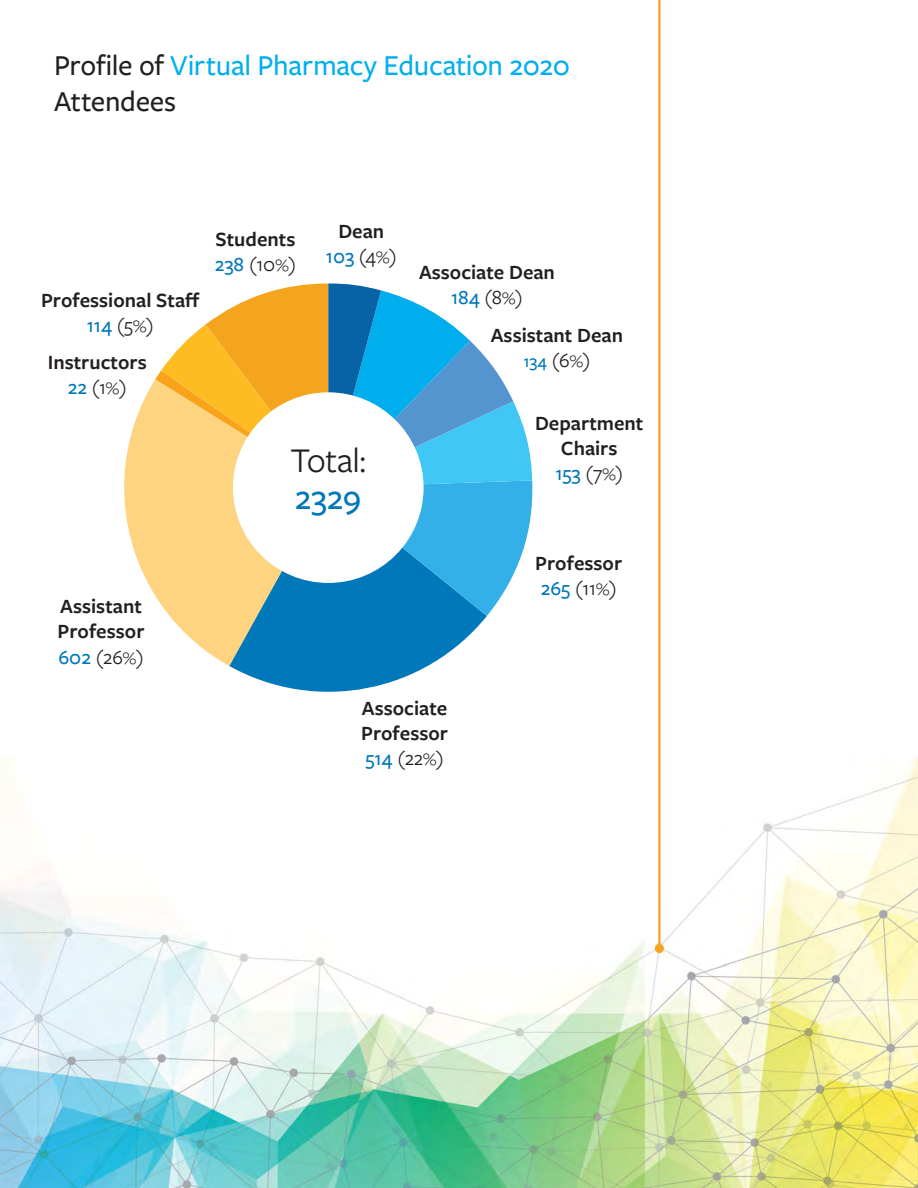
<style>
.page{position:relative;width:918px;height:1188px;background:#fff}
.page>*{position:absolute;margin:0;border:0;box-sizing:border-box;transform-origin:0 0}
.bodycopy-subhead{font:36px/37.5px "Freight Sans Pro";letter-spacing:-.015em;color:#231f20}
.bodycopy-subhead-2{font:500 30px/36px "Freight Sans Pro";letter-spacing:-.01em;color:#00aeef}
.t1{font:600 21px/25.2px "Freight Sans Pro";color:#231f20}
.t2{font:21px "Freight Sans Pro";color:#231f20}
.t3{font:500 21px "Freight Sans Pro";color:#0078b9}
.t4{font:500 18px "Freight Sans Pro";color:#0078b9}
.s1{color:#231f20}
.s2{font-weight:400;color:#231f20}
.s3{font-weight:400;font-size:18px;color:#231f20}
.s4{font-weight:500;color:#0078b9}
.s5{font-size:18px}
.s6{font-weight:400;font-size:21px;color:#231f20}
</style>
<div class="page">
<img style="left:0;top:756px;width:918px;height:432px">
<hr style="left:658px;top:0;width:3px;height:949px;background:#f9a31b">
<div style="left:655px;top:944px;width:9px;height:9px;background:#f9a31b;border-radius:50%"></div>
<svg style="left:124px;top:380px;width:105px;height:286px"></svg>
<svg style="left:229px;top:616px;width:258px;height:76px;fill:#0078b9"></svg>
<svg style="left:155px;top:283px;width:378px;height:333px"></svg>
<div style="left:233px;top:392px;width:191px;height:191px;background:#fff;border-radius:50%"></div>
<p class="bodycopy-subhead-2" style="left:54px;top:46px;width:518px"><span class="s1">Profile of</span> Virtual Pharmacy Education 2020<br><span class="s1">Attendees</span></p>
<p class="t1" style="left:41px;top:287px;width:160px">Professional Staff</p>
<p class="t3" style="left:87px;top:311px;width:69px">114 <span class="s2">(5</span><span class="s3">%</span><span class="s2">)</span></p>
<p class="t1" style="left:48px;top:349px;width:101px">Instructors</p>
<p class="t2" style="left:68px;top:374px;width:60px"><span class="s4">22</span> (1<span class="s5">%</span>)</p>
<p class="t1" style="left:58px;top:593px;width:88px">Assistant<br>Professor</p>
<p class="t2" style="left:58px;top:643px;width:87px"><span class="s4">602</span> (26<span class="s5">%</span>)</p>
<p class="t1" style="left:215px;top:225px;width:81px">Students</p>
<p class="t2" style="left:215px;top:250px;width:83px"><span class="s4">238</span> (10<span class="s5">%</span>)</p>
<p class="t1" style="left:338px;top:218px;width:47px">Dean</p>
<p class="t3" style="left:326px;top:242px;width:72px">103 <span class="s2">(4</span><span class="s3">%</span><span class="s2">)</span></p>
<p class="bodycopy-subhead" style="left:290px;top:440px;width:77px">Total:<br><span class="s4">2329</span></p>
<p class="t1" style="left:419px;top:258px;width:137px">Associate Dean</p>
<p class="t3" style="left:451px;top:283px;width:73px">184 <span class="s2">(8</span><span class="s3">%</span><span class="s2">)</span></p>
<p class="t1" style="left:491px;top:321px;width:134px">Assistant Dean</p>
<p class="t4" style="left:523px;top:349px;width:69px">134 <span class="s6">(6</span><span class="s2">%</span><span class="s6">)</span></p>
<p class="t1" style="left:535px;top:409px;width:110px;text-align:center">Department<br>Chairs</p>
<p class="t3" style="left:555px;top:459px;width:69px">153 <span class="s2">(7</span><span class="s3">%</span><span class="s2">)</span></p>
<p class="t1" style="left:535px;top:550px;width:88px">Professor</p>
<p class="t2" style="left:541px;top:574px;width:78px"><span class="s4">265</span> (11<span class="s5">%</span>)</p>
<p class="t1" style="left:361px;top:695px;width:88px">Associate<br>Professor</p>
<p class="t2" style="left:365px;top:744px;width:80px"><span class="s4">514</span> (22<span class="s5">%</span>)</p>
</div>
